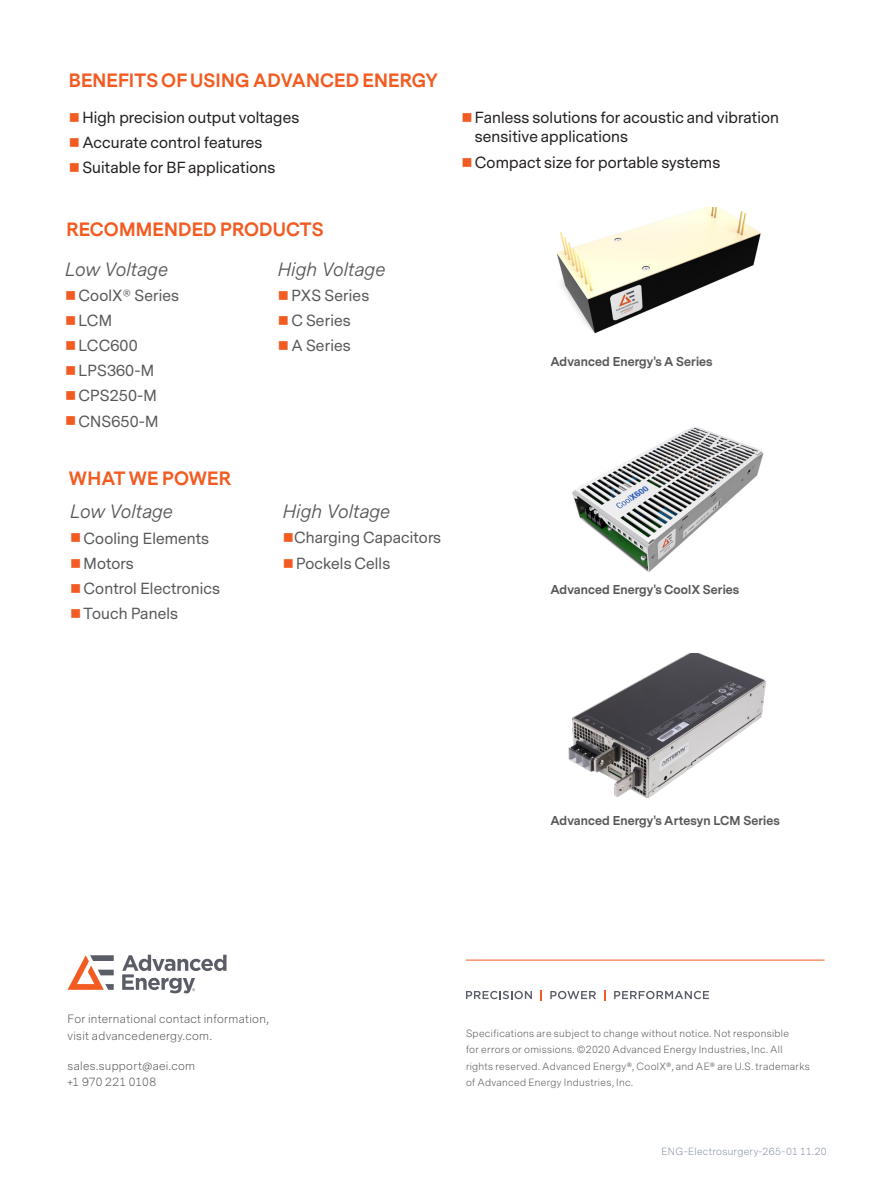
<style>
.page{position:relative;width:893px;height:1188px;background:#fff}
.page>*{position:absolute;margin:0;border:0;box-sizing:border-box;transform-origin:0 0}
.Product_Overview_bod{font:700 18px "Messina Sans";letter-spacing:.01em;color:#f25b21}
.Bulleted{font:italic 18px "Messina Sans";letter-spacing:.01em;color:#57585a}
.Bulleted-2{font:15px/19.8px "Messina Sans";letter-spacing:.01em;color:#231f20}
.Bulleted-3{font:15px "Messina Sans";letter-spacing:.01em;color:#57585a}
.t1{font:700 12px "Messina Sans";letter-spacing:.01em;color:#57585a}
.t2{font:300 11.25px/16.5px "Messina Sans";letter-spacing:.025em;color:#57585a}
.t3{font:300 9.75px/16.5px "Messina Sans";letter-spacing:.03em;color:#57585a}
.t4{font:300 9.75px "Messina Sans";letter-spacing:.03em;color:#85909f}
.s1{color:#f25b21}
</style>
<div class="page">
<hr style="left:466px;top:960px;width:359px;height:1px;background:#f25b21">
<svg style="left:466px;top:991px;width:66px;height:8px"></svg>
<svg style="left:550px;top:991px;width:46px;height:8px"></svg>
<svg style="left:614px;top:991px;width:95px;height:8px"></svg>
<svg style="left:67px;top:955px;width:47px;height:35px"></svg>
<svg style="left:122px;top:955px;width:104px;height:38px"></svg>
<img style="left:556px;top:207px;width:205px;height:127px">
<img style="left:572px;top:427px;width:192px;height:146px">
<img style="left:568px;top:653px;width:198px;height:145px">
<p class="Product_Overview_bod" style="left:69px;top:67px;width:371px">BENEFITS OF USING ADVANCED ENERGY</p>
<p class="Bulleted-2" style="left:69px;top:108px;width:232px"><span class="s1">■</span> High precision output voltages</p>
<p class="Bulleted-2" style="left:69px;top:133px;width:195px"><span class="s1">■</span> Accurate control features</p>
<p class="Bulleted-2" style="left:69px;top:158px;width:208px"><span class="s1">■</span> Suitable for BF applications</p>
<p class="Product_Overview_bod" style="left:66px;top:216px;width:259px">RECOMMENDED PRODUCTS</p>
<p class="Bulleted" style="left:65px;top:257px;width:104px">Low Voltage</p>
<p class="Bulleted-3" style="left:65px;top:286px;width:116px"><span class="s1">■</span>CoolX® Series</p>
<p class="Bulleted-3" style="left:65px;top:311px;width:48px"><span class="s1">■</span> LCM</p>
<p class="Bulleted-3" style="left:65px;top:336px;width:74px"><span class="s1">■</span> LCC600</p>
<p class="Bulleted-3" style="left:65px;top:361px;width:90px"><span class="s1">■</span> LPS360-M</p>
<p class="Bulleted-3" style="left:65px;top:386px;width:93px"><span class="s1">■</span>CPS250-M</p>
<p class="Bulleted-3" style="left:65px;top:411px;width:95px"><span class="s1">■</span>CNS650-M</p>
<p class="Product_Overview_bod" style="left:69px;top:466px;width:164px">WHAT WE POWER</p>
<p class="Bulleted" style="left:70px;top:500px;width:104px">Low Voltage</p>
<p class="Bulleted-3" style="left:70px;top:528px;width:141px"><span class="s1">■</span>Cooling Elements</p>
<p class="Bulleted-3" style="left:70px;top:553px;width:65px"><span class="s1">■</span> Motors</p>
<p class="Bulleted-3" style="left:70px;top:578px;width:152px"><span class="s1">■</span>Control Electronics</p>
<p class="Bulleted-3" style="left:70px;top:604px;width:109px"><span class="s1">■</span> Touch Panels</p>
<p class="Bulleted" style="left:278px;top:257px;width:109px">High Voltage</p>
<p class="Bulleted-3" style="left:278px;top:286px;width:93px"><span class="s1">■</span> PXS Series</p>
<p class="Bulleted-3" style="left:278px;top:311px;width:74px"><span class="s1">■</span>C Series</p>
<p class="Bulleted-3" style="left:278px;top:336px;width:74px"><span class="s1">■</span> A Series</p>
<p class="Bulleted" style="left:283px;top:500px;width:109px">High Voltage</p>
<p class="Bulleted-3" style="left:283px;top:528px;width:160px"><span class="s1">■</span>Charging Capacitors</p>
<p class="Bulleted-3" style="left:283px;top:553px;width:109px"><span class="s1">■</span> Pockels Cells</p>
<p class="Bulleted-2" style="left:475px;top:108px;width:306px;text-indent:-14px"><span class="s1">■</span> Fanless solutions for acoustic and vibration sensitive applications</p>
<p class="Bulleted-2" style="left:461px;top:153px;width:260px"><span class="s1">■</span>Compact size for portable systems</p>
<p class="t1" style="left:550px;top:353px;width:164px">Advanced Energy's A Series</p>
<p class="t1" style="left:550px;top:581px;width:190px">Advanced Energy's CoolX Series</p>
<p class="t2" style="left:68px;top:1011px;width:203px">For international contact information, visit advancedenergy.com.</p>
<p class="t2" style="left:68px;top:1058px;width:129px">sales.support@aei.com +1 970 221 0108</p>
<p class="t1" style="left:550px;top:812px;width:231px">Advanced Energy's Artesyn LCM Series</p>
<p class="t3" style="left:466px;top:1025px;width:345px">Specifications are subject to change without notice. Not responsible<br>for errors or omissions. ©2020 Advanced Energy Industries, Inc. All rights reserved. Advanced Energy®, CoolX®, and AE® are U.S. trademarks of Advanced Energy Industries, Inc.</p>
<p class="t4" style="left:661px;top:1145px;width:167px">ENG-Electrosurgery-265-01 11.20</p>
</div>
